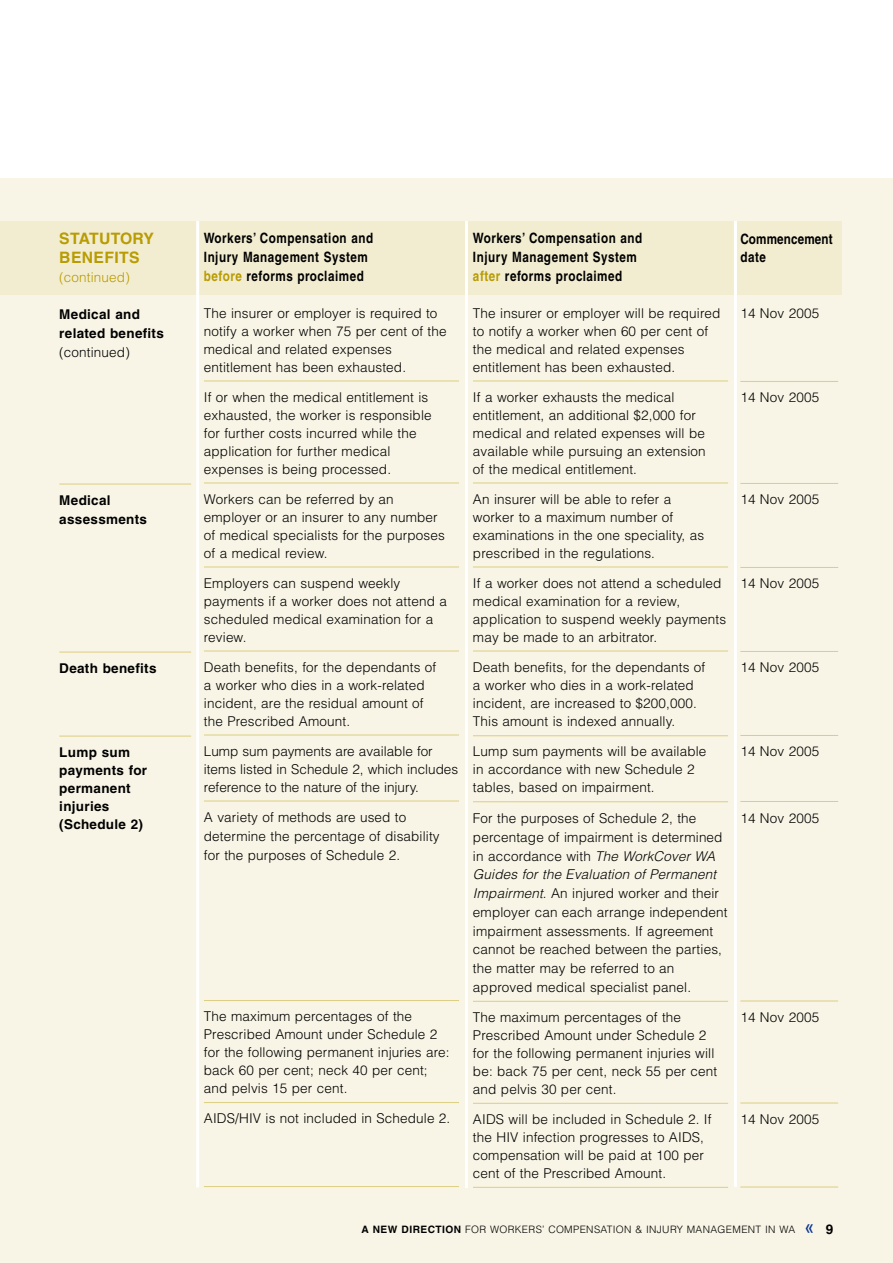
<style>
.page{position:relative;width:893px;height:1263px;background:#fff}
.page>*{position:absolute;margin:0;border:0;box-sizing:border-box;transform-origin:0 0}
.t1{font:700 15.75px/18.8px "Helvetica";letter-spacing:.02em;color:#b89c02}
.t2{font:700 14.25px/18.8px "Helvetica";letter-spacing:.045em;color:#000;scale:.82 1}
.t3{font:700 14.25px/18.8px "Helvetica";letter-spacing:.01em;color:#000;scale:.82 1}
.t4{font:300 13.5px/18px "Helvetica";letter-spacing:.01em;color:#000}
.t5{font:700 13.5px/18.1px "Helvetica";letter-spacing:.02em;color:#000}
.t6{font:300 13.5px "Helvetica";letter-spacing:.01em;color:#b89c02}
.t7{font:300 10.2px "Helvetica";letter-spacing:.035em;color:#000}
.s1{color:#b89c02}
.s2{font-style:italic}
.s3{font-weight:700}
.s4{font-family:"Frutiger";font-weight:400;font-stretch:condensed;font-size:21px;color:#0d3692}
.s5{font-weight:700;font-size:13.5px}
</style>
<div class="page">
<div style="left:0;top:178px;width:893px;height:1085px;background:#f8f5e6"></div>
<div style="left:0;top:221px;width:842px;height:74px;background:#f2edd1"></div>
<hr style="left:59px;top:484px;width:132px;height:1px;background:#dbce80">
<hr style="left:59px;top:652px;width:132px;height:1px;background:#dbce80">
<hr style="left:59px;top:736px;width:132px;height:1px;background:#dbce80">
<hr style="left:204px;top:380px;width:255px;height:1px;background:#dbce80">
<hr style="left:204px;top:482px;width:255px;height:1px;background:#dbce80">
<hr style="left:204px;top:566px;width:255px;height:1px;background:#dbce80">
<hr style="left:204px;top:650px;width:255px;height:1px;background:#dbce80">
<hr style="left:204px;top:734px;width:255px;height:1px;background:#dbce80">
<hr style="left:204px;top:800px;width:255px;height:1px;background:#dbce80">
<hr style="left:204px;top:1000px;width:255px;height:1px;background:#dbce80">
<hr style="left:204px;top:1102px;width:255px;height:1px;background:#dbce80">
<hr style="left:204px;top:1186px;width:255px;height:1px;background:#dbce80">
<hr style="left:740px;top:381px;width:98px;height:1px;background:#dbce80">
<hr style="left:740px;top:483px;width:98px;height:1px;background:#dbce80">
<hr style="left:740px;top:567px;width:98px;height:1px;background:#dbce80">
<hr style="left:740px;top:651px;width:98px;height:1px;background:#dbce80">
<hr style="left:740px;top:735px;width:98px;height:1px;background:#dbce80">
<hr style="left:740px;top:801px;width:98px;height:1px;background:#dbce80">
<hr style="left:740px;top:1000px;width:98px;height:1px;background:#dbce80">
<hr style="left:740px;top:1102px;width:98px;height:1px;background:#dbce80">
<hr style="left:740px;top:1186px;width:98px;height:1px;background:#dbce80">
<hr style="left:473px;top:380px;width:255px;height:1px;background:#dbce80">
<hr style="left:473px;top:482px;width:255px;height:1px;background:#dbce80">
<hr style="left:473px;top:566px;width:255px;height:1px;background:#dbce80">
<hr style="left:473px;top:650px;width:255px;height:1px;background:#dbce80">
<hr style="left:473px;top:735px;width:255px;height:1px;background:#dbce80">
<hr style="left:473px;top:801px;width:255px;height:1px;background:#dbce80">
<hr style="left:473px;top:1001px;width:255px;height:1px;background:#dbce80">
<hr style="left:473px;top:1103px;width:255px;height:1px;background:#dbce80">
<hr style="left:473px;top:1187px;width:255px;height:1px;background:#dbce80">
<hr style="left:465px;top:221px;width:3px;height:967px;background:#fff">
<hr style="left:734px;top:221px;width:3px;height:966px;background:#fff">
<hr style="left:196px;top:221px;width:3px;height:966px;background:#fff">
<p class="t1" style="left:59px;top:231px;width:96px">STATUTORY<br>BENEFITS</p>
<p class="t6" style="left:59px;top:272px;width:72px">(continued)</p>
<p class="t5" style="left:59px;top:306px;width:106px;line-height:18.8px">Medical and related benefits</p>
<p class="t4" style="left:59px;top:344px;width:72px">(continued)</p>
<p class="t5" style="left:59px;top:492px;width:89px;line-height:18.8px">Medical assessments</p>
<p class="t5" style="left:59px;top:660px;width:99px">Death benefits</p>
<p class="t5" style="left:59px;top:744px;width:89px">Lump sum payments for permanent injuries (Schedule 2)</p>
<p class="t2" style="left:204px;top:230px;width:208px">Workers’ Compensation and<br>Injury Management System <span class="s1">before</span> reforms proclaimed</p>
<p class="t4" style="left:204px;top:305px;width:244px">The insurer or employer is required to notify a worker when 75 per cent of the medical and related expenses entitlement has been exhausted.</p>
<p class="t4" style="left:204px;top:389px;width:229px">If or when the medical entitlement is exhausted, the worker is responsible for further costs incurred while the application for further medical expenses is being processed.</p>
<p class="t4" style="left:204px;top:491px;width:242px">Workers can be referred by an employer or an insurer to any number of medical specialists for the purposes of a medical review.</p>
<p class="t4" style="left:204px;top:575px;width:244px">Employers can suspend weekly payments if a worker does not attend a scheduled medical examination for a review.</p>
<p class="t4" style="left:204px;top:659px;width:234px">Death benefits, for the dependants of a worker who dies in a work-related incident, are the residual amount of the Prescribed Amount.</p>
<p class="t4" style="left:204px;top:743px;width:256px">Lump sum payments are available for items listed in Schedule 2, which includes reference to the nature of the injury.</p>
<p class="t4" style="left:204px;top:809px;width:237px;line-height:18.8px">A variety of methods are used to determine the percentage of disability for the purposes of Schedule 2.</p>
<p class="t4" style="left:204px;top:1009px;width:247px">The maximum percentages of the<br>Prescribed Amount under Schedule 2 for the following permanent injuries are: back 60 per cent; neck 40 per cent; and pelvis 15 per cent.</p>
<p class="t4" style="left:204px;top:1111px;width:248px">AIDS/HIV is not included in Schedule 2.</p>
<p class="t2" style="left:473px;top:230px;width:208px">Workers’ Compensation and<br>Injury Management System <span class="s1">after</span> reforms proclaimed</p>
<p class="t4" style="left:473px;top:305px;width:249px">The insurer or employer will be required to notify a worker when 60 per cent of the medical and related expenses entitlement has been exhausted.</p>
<p class="t4" style="left:473px;top:389px;width:234px">If a worker exhausts the medical entitlement, an additional $2,000 for medical and related expenses will be available while pursuing an extension of the medical entitlement.</p>
<p class="t4" style="left:473px;top:491px;width:233px">An insurer will be able to refer a worker to a maximum number of examinations in the one speciality, as prescribed in the regulations.</p>
<p class="t4" style="left:473px;top:575px;width:255px">If a worker does not attend a scheduled medical examination for a review, application to suspend weekly payments may be made to an arbitrator.</p>
<p class="t4" style="left:473px;top:659px;width:234px">Death benefits, for the dependants of a worker who dies in a work-related incident, are increased to $200,000.<br>This amount is indexed annually.</p>
<p class="t4" style="left:473px;top:744px;width:235px">Lump sum payments will be available in accordance with new Schedule 2 tables, based on impairment.</p>
<p class="t4" style="left:473px;top:810px;width:256px;line-height:18.8px">For the purposes of Schedule 2, the percentage of impairment is determined in accordance with <span class="s2">The WorkCover WA Guides for the Evaluation of Permanent Impairment</span>. An injured worker and their employer can each arrange independent impairment assessments. If agreement cannot be reached between the parties, the matter may be referred to an approved medical specialist panel.</p>
<p class="t4" style="left:473px;top:1009px;width:246px">The maximum percentages of the Prescribed Amount under Schedule 2 for the following permanent injuries will be: back 75 per cent, neck 55 per cent and pelvis 30 per cent.</p>
<p class="t4" style="left:473px;top:1111px;width:240px">AIDS will be included in Schedule 2. If the HIV infection progresses to AIDS, compensation will be paid at 100 per cent of the Prescribed Amount.</p>
<p class="t3" style="left:740px;top:231px;width:114px">Commencement date</p>
<p class="t4" style="left:740px;top:305px;width:80px">14 Nov 2005</p>
<p class="t4" style="left:740px;top:389px;width:80px">14 Nov 2005</p>
<p class="t4" style="left:740px;top:491px;width:80px">14 Nov 2005</p>
<p class="t4" style="left:740px;top:575px;width:80px">14 Nov 2005</p>
<p class="t4" style="left:740px;top:659px;width:80px">14 Nov 2005</p>
<p class="t4" style="left:740px;top:743px;width:80px">14 Nov 2005</p>
<p class="t4" style="left:740px;top:810px;width:80px">14 Nov 2005</p>
<p class="t4" style="left:740px;top:1009px;width:80px">14 Nov 2005</p>
<p class="t4" style="left:740px;top:1111px;width:80px">14 Nov 2005</p>
<p class="t7" style="left:361px;top:1225px;width:473px"><span class="s3">A NEW DIRECTION</span> FOR WORKERS’ COMPENSATION &amp; INJURY MANAGEMENT IN WA <span class="s4">«</span> <span class="s5">9</span></p>
</div>
